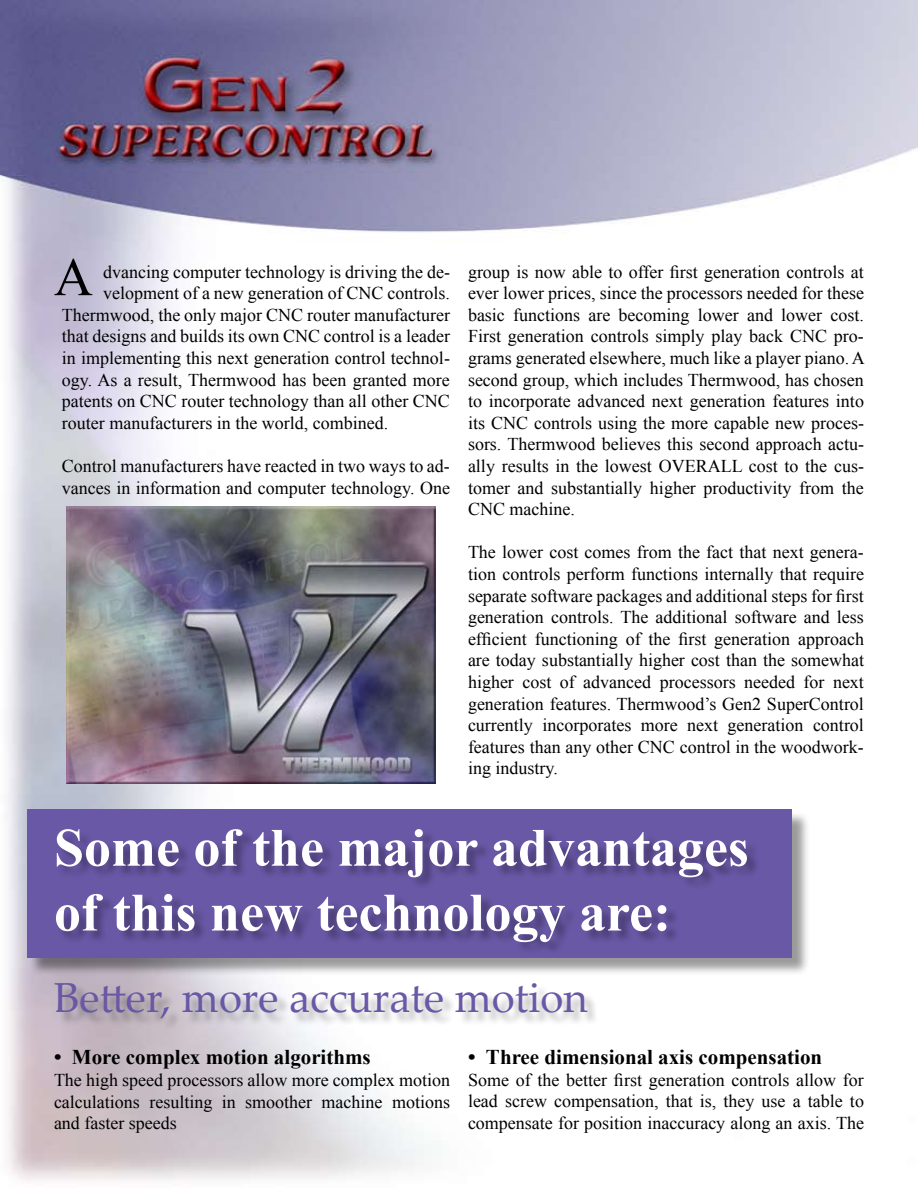
<style>
.page{position:relative;width:918px;height:1188px;background:#fff}
.page>*{position:absolute;margin:0;border:0;box-sizing:border-box;transform-origin:0 0}
.t1{font:700 54px/64.8px "Times New Roman";color:#fff}
.t2{font:54px "Times New Roman";color:#000}
.t3{font:42px "Palatino Linotype";color:#6858a6}
.t4{font:700 21px "Times New Roman";color:#000}
.t5{font:18px/21.6px "Times New Roman";color:#000;text-align:justify}
</style>
<div class="page">
<img style="left:0;top:0;width:918px;height:1180px">
<img style="left:66px;top:507px;width:369px;height:277px">
<div style="left:29px;top:811px;width:782px;height:165px;background:#000;opacity:.4"></div>
<div style="left:27px;top:809px;width:765px;height:148px;background:#6958a6"></div>
<div style="left:55px;top:984px;width:545px;height:48px;background:#000;opacity:.3"></div>
<div style="left:56px;top:830px;width:704px;height:125px;background:#000;opacity:.3"></div>
<h1 class="t2" style="left:54px;top:241px;width:40px">A</h1>
<p class="t5" style="left:468px;top:260px;width:398px">group is now able to offer first generation controls at ever lower prices, since the processors needed for these basic functions are becoming lower and lower cost.<br>First generation controls simply play back CNC pro&shy;grams generated elsewhere, much like a player piano. A second group, which includes Thermwood, has chosen to incorporate advanced next generation features into its CNC controls using the more capable new proces&shy;sors. Thermwood believes this second approach actu&shy;ally results in the lowest OVERALL cost to the cus&shy;tomer and substantially higher productivity from the CNC machine.</p>
<p class="t5" style="left:468px;top:541px;width:398px">The lower cost comes from the fact that next genera&shy;tion controls perform functions internally that require separate software packages and additional steps for first generation controls. The additional software and less efficient functioning of the first generation approach are today substantially higher cost than the somewhat higher cost of advanced processors needed for next generation features. Thermwood’s Gen2 SuperControl currently incorporates more next generation control features than any other CNC control in the woodwork&shy;ing industry.</p>
<p class="t5" style="left:103px;top:260px;width:348px">dvancing computer technology is driving the de-</p>
<p class="t5" style="left:103px;top:282px;width:348px">velopment of a new generation of CNC controls.</p>
<p class="t5" style="left:62px;top:304px;width:390px">Thermwood, the only major CNC router manufacturer</p>
<p class="t5" style="left:62px;top:325px;width:390px">that designs and builds its own CNC control is a leader</p>
<p class="t5" style="left:62px;top:347px;width:390px">in implementing this next generation control technol-</p>
<p class="t5" style="left:62px;top:368px;width:390px">ogy. As a result, Thermwood has been granted more</p>
<p class="t5" style="left:62px;top:390px;width:390px">patents on CNC router technology than all other CNC</p>
<p class="t5" style="left:62px;top:412px;width:328px">router manufacturers in the world, combined.</p>
<p class="t5" style="left:62px;top:455px;width:390px">Control manufacturers have reacted in two ways to ad&shy;vances in information and computer technology. One</p>
<h1 class="t1" style="left:54px;top:814px;width:696px">Some of the major advantages of this new technology are:</h1>
<h2 class="t3" style="left:54px;top:968px;width:535px">Better, more accurate motion</h2>
<p class="t4" style="left:54px;top:1043px;width:318px">• More complex motion algorithms</p>
<p class="t5" style="left:54px;top:1069px;width:398px">The high speed processors allow more complex motion calculations resulting in smoother machine motions and faster speeds</p>
<p class="t4" style="left:468px;top:1043px;width:356px">• Three dimensional axis compensation</p>
<p class="t5" style="left:468px;top:1069px;width:397px">Some of the better first generation controls allow for lead screw compensation, that is, they use a table to compensate for position inaccuracy along an axis. The</p>
</div>
